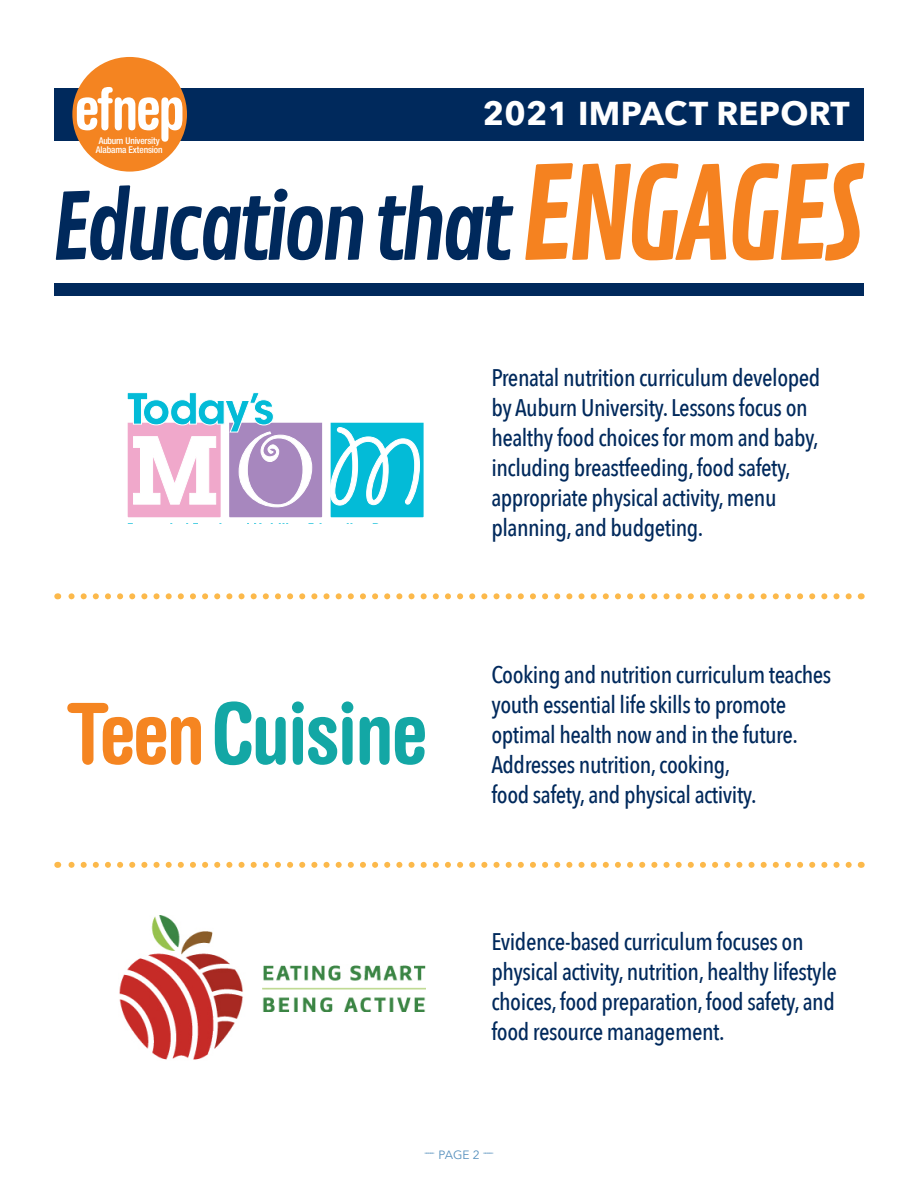
<style>
.page{position:relative;width:918px;height:1188px;background:#fff}
.page>*{position:absolute;margin:0;border:0;box-sizing:border-box;transform-origin:0 0}
.t1{font:90px "Contrail One";letter-spacing:-.07em;color:#00295c}
.t2{font:700 condensed 84.45px "Helvetica Rounded LT Std";letter-spacing:-.03em;color:#13a7a5}
.t3{font:700 condensed 58.2px "Helvetica Rounded LT Std";letter-spacing:-.04em;color:#fff}
.t4{font:700 33px "Avenir Next";letter-spacing:.01em;color:#fff}
.t5{font:500 24px/30px "Avenir Next Condensed";letter-spacing:-.02em;color:#00295c}
.t6{font:12px "Avenir Next";color:#538ebc}
.t7{font:500 condensed 9.3px/9.1px "Helvetica Neue LT Std";letter-spacing:-.01em;color:#fff;text-align:center}
.s1{font-size:126px;color:#f58220}
.s2{color:#f58521}
</style>
<div class="page">
<div style="left:54px;top:88px;width:810px;height:52px;background:#00295c"></div>
<div style="left:72px;top:57px;width:115px;height:115px;background:#f48421;border-radius:50%"></div>
<div style="left:54px;top:283px;width:810px;height:13px;background:#00295c"></div>
<svg style="left:127px;top:393px;width:195px;height:124px"></svg>
<svg style="left:330px;top:423px;width:94px;height:94px"></svg>
<svg style="left:57px;top:593px;width:792px;height:6px"></svg>
<img style="left:119px;top:915px;width:144px;height:145px">
<img style="left:263px;top:965px;width:163px;height:47px">
<svg style="left:57px;top:862px;width:792px;height:6px"></svg>
<h3 class="t3" style="left:75px;top:73px;width:112px">efnep</h3>
<h3 class="t4" style="left:483px;top:85px;width:368px">2021 IMPACT REPORT</h3>
<h1 class="t1" style="left:51px;top:174px;width:816px">Education that <span class="s1">ENGAGES</span></h1>
<p class="t7" style="left:96px;top:136px;width:68px">Auburn University<br>Alabama Extension</p>
<h2 class="t2" style="left:66px;top:682px;width:363px"><span class="s2">Teen</span> Cuisine</h2>
<p class="t5" style="left:491px;top:362px;width:331px">Prenatal nutrition curriculum developed by Auburn University. Lessons focus on healthy food choices for mom and baby, including breastfeeding, food safety, appropriate physical activity, menu planning, and budgeting.</p>
<p class="t5" style="left:491px;top:659px;width:342px">Cooking and nutrition curriculum teaches youth essential life skills to promote optimal health now and in the future.<br>Addresses nutrition, cooking,<br>food safety, and physical activity.</p>
<p class="t5" style="left:491px;top:926px;width:347px">Evidence-based curriculum focuses on physical activity, nutrition, healthy lifestyle choices, food preparation, food safety, and food resource management.</p>
<p class="t6" style="left:424px;top:1142px;width:71px">----- PA G E 2 -----</p>
</div>
